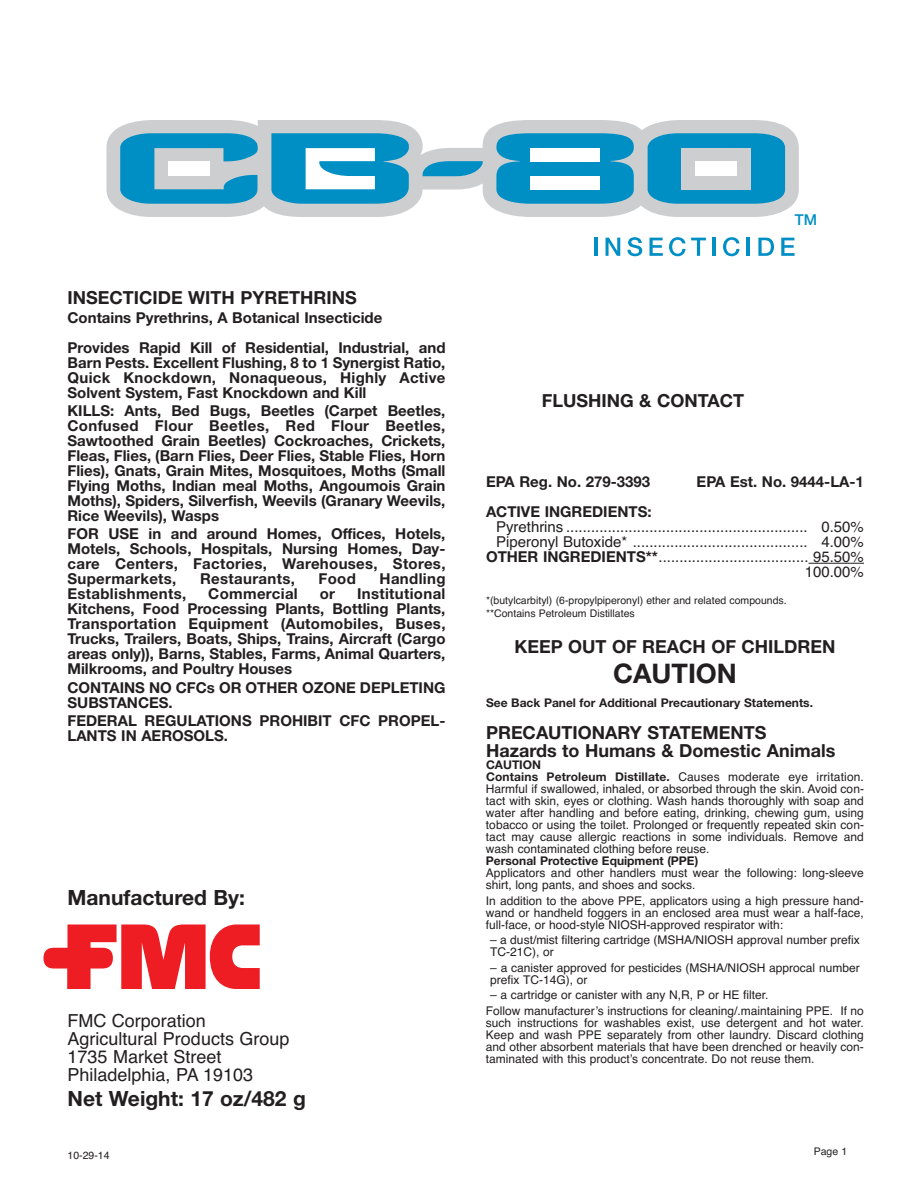
<style>
.page{position:relative;width:918px;height:1188px;background:#fff}
.page>*{position:absolute;margin:0;border:0;box-sizing:border-box;transform-origin:0 0}
.t1{font:700 27px "Helvetica Neue LT Std";color:#231f20}
.t2{font:700 21px "Helvetica Neue LT Std";color:#231f20}
.t3{font:700 18px/18px "Helvetica Neue LT Std";color:#231f20}
.t4{font:18px/18px "Helvetica";color:#231f20}
.t5{font:700 15px/15px "Helvetica Neue LT Std";color:#231f20;text-align:justify}
.t6{font:15px/15px "Helvetica";color:#231f20;text-align:right}
.t7{font:700 15px "Helvetica Neue LT Std";letter-spacing:.02em;color:#231f20}
.t8{font:500 15px "Helvetica Neue";color:#008fc5}
.t9{font:12px/12px "Helvetica";color:#231f20}
.t10{font:700 12px/12px "Helvetica Neue LT Std";color:#231f20}
.t11{font:10.5px/12.9px "Helvetica";color:#231f20}
.s1{font-family:"Helvetica Neue LT Std";font-weight:700}
.s2{font-family:"Helvetica";font-weight:400}
</style>
<div class="page">
<svg style="left:106px;top:120px;width:693px;height:97px"></svg>
<div style="left:682px;top:148px;width:69px;height:41px;background:#cdced0"></div>
<div style="left:696px;top:161px;width:41px;height:15px;background:#fff"></div>
<hr style="left:594px;top:238px;width:3px;height:18px;background:#008fc5">
<svg style="left:606px;top:238px;width:14px;height:18px"></svg>
<svg style="left:627px;top:237px;width:15px;height:19px"></svg>
<svg style="left:650px;top:238px;width:13px;height:18px"></svg>
<svg style="left:669px;top:237px;width:37px;height:19px"></svg>
<hr style="left:712px;top:238px;width:4px;height:18px;background:#008fc5">
<svg style="left:723px;top:237px;width:17px;height:19px"></svg>
<hr style="left:747px;top:238px;width:3px;height:18px;background:#008fc5">
<svg style="left:758px;top:238px;width:16px;height:18px"></svg>
<svg style="left:781px;top:238px;width:14px;height:18px"></svg>
<svg style="left:44px;top:924px;width:216px;height:65px"></svg>
<hr style="left:809px;top:563px;width:55px;height:1px;background:#231f20">
<h3 class="t3" style="left:68px;top:290px;width:291px">INSECTICIDE WITH PYRETHRINS</h3>
<p class="t5" style="left:68px;top:304px;width:380px;line-height:30px">Contains Pyrethrins, A Botanical Insecticide<br>Provides Rapid Kill of Residential, Industrial, and</p>
<p class="t5" style="left:68px;top:356px;width:380px">Barn Pests. Excellent Flushing, 8 to 1 Synergist Ratio, Quick Knockdown, Nonaqueous, Highly Active Solvent System, Fast Knockdown and Kill</p>
<p class="t5" style="left:68px;top:405px;width:380px">KILLS: Ants, Bed Bugs, Beetles (Carpet Beetles, Confused Flour Beetles, Red Flour Beetles, Sawtoothed Grain Beetles) Cockroaches, Crickets, Fleas, Flies, (Barn Flies, Deer Flies, Stable Flies, Horn Flies), Gnats, Grain Mites, Mosquitoes, Moths (Small Flying Moths, Indian meal Moths, Angoumois Grain Moths), Spiders, Silverfish, Weevils (Granary Weevils, Rice Weevils), Wasps</p>
<p class="t5" style="left:68px;top:528px;width:380px">FOR USE in and around Homes, Offices, Hotels, Motels, Schools, Hospitals, Nursing Homes, Day&shy;care Centers, Factories, Warehouses, Stores, Supermarkets,</p>
<p class="t7" style="left:200px;top:574px;width:96px">Restaurants,</p>
<p class="t5" style="left:319px;top:573px;width:39px">Food</p>
<p class="t7" style="left:380px;top:574px;width:67px">Handling</p>
<p class="t7" style="left:68px;top:589px;width:120px">Establishments,</p>
<p class="t7" style="left:208px;top:589px;width:91px">Commercial</p>
<p class="t5" style="left:320px;top:588px;width:17px">or</p>
<p class="t5" style="left:68px;top:588px;width:380px;text-indent:290px">Institutional Kitchens, Food Processing Plants, Bottling Plants, Transportation Equipment (Automobiles, Buses, Trucks, Trailers, Boats, Ships, Trains, Aircraft (Cargo areas only)), Barns, Stables, Farms, Animal Quarters, Milkrooms, and Poultry Houses</p>
<p class="t5" style="left:68px;top:681px;width:380px">CONTAINS NO CFCs OR OTHER OZONE DEPLETING<br>SUBSTANCES.</p>
<p class="t5" style="left:68px;top:715px;width:380px">FEDERAL REGULATIONS PROHIBIT CFC PROPEL-<br>LANTS IN AEROSOLS.</p>
<h2 class="t2" style="left:68px;top:890px;width:179px">Manufactured By:</h2>
<h3 class="t4" style="left:67px;top:1012px;width:224px">FMC Corporation<br>Agricultural Products Group<br>1735 Market Street<br>Philadelphia, PA 19103</h3>
<h2 class="t2" style="left:68px;top:1091px;width:240px">Net Weight: 17 oz/482 g</h2>
<p class="t11" style="left:68px;top:1149px;width:44px">10-29-14</p>
<p class="t8" style="left:795px;top:214px;width:24px">TM</p>
<h3 class="t3" style="left:542px;top:393px;width:204px">FLUSHING &amp; CONTACT</h3>
<p class="t5" style="left:486px;top:475px;width:166px">EPA Reg. No. 279-3393</p>
<p class="t5" style="left:697px;top:475px;width:169px">EPA Est. No. 9444-LA-1</p>
<p class="t5" style="left:486px;top:505px;width:167px">ACTIVE INGREDIENTS:</p>
<p class="t6" style="left:486px;top:519px;width:380px">Pyrethrins .......................................................... 0.50% Piperonyl Butoxide* .......................................... 4.00% <span class="s1">OTHER INGREDIENTS**</span>.................................... 95.50% 100.00%</p>
<p class="t11" style="left:486px;top:594px;width:302px">*(butylcarbityl) (6-propylpiperonyl) ether and related compounds. **Contains Petroleum Distillates</p>
<h3 class="t3" style="left:514px;top:639px;width:323px">KEEP OUT OF REACH OF CHILDREN</h3>
<h1 class="t1" style="left:613px;top:664px;width:125px">CAUTION</h1>
<p class="t10" style="left:486px;top:698px;width:329px">See Back Panel for Additional Precautionary Statements.</p>
<h3 class="t3" style="left:486px;top:726px;width:351px">PRECAUTIONARY STATEMENTS<br>Hazards to Humans &amp; Domestic Animals</h3>
<p class="t10" style="left:486px;top:760px;width:379px">CAUTION<br>Contains Petroleum Distillate. <span class="s2">Causes moderate eye irritation.</span></p>
<p class="t9" style="left:486px;top:783px;width:380px;text-align:justify">Harmful if swallowed, inhaled, or absorbed through the skin. Avoid con&shy;tact with skin, eyes or clothing. Wash hands thoroughly with soap and water after handling and before eating, drinking, chewing gum, using tobacco or using the toilet. Prolonged or frequently repeated skin con&shy;tact may cause allergic reactions in some individuals. Remove and wash contaminated clothing before reuse.</p>
<p class="t10" style="left:486px;top:856px;width:214px">Personal Protective Equipment (PPE)</p>
<p class="t9" style="left:486px;top:867px;width:380px">Applicators and other handlers must wear the following: long-sleeve shirt, long pants, and shoes and socks.</p>
<p class="t9" style="left:486px;top:895px;width:380px;text-align:justify">In addition to the above PPE, applicators using a high pressure hand&shy;wand or handheld foggers in an enclosed area must wear a half-face, full-face, or hood-style NIOSH-approved respirator with:</p>
<p class="t9" style="left:490px;top:934px;width:371px">– a dust/mist filtering cartridge (MSHA/NIOSH approval number prefix<br>TC-21C), or</p>
<p class="t9" style="left:490px;top:962px;width:371px">– a canister approved for pesticides (MSHA/NIOSH approcal number prefix TC-14G), or</p>
<p class="t9" style="left:486px;top:987px;width:380px;line-height:15.5px;text-indent:4px">– a cartridge or canister with any N,R, P or HE filter.<br>Follow manufacturer’s instructions for cleaning/.maintaining PPE. If no</p>
<p class="t9" style="left:486px;top:1016px;width:380px;text-align:justify">such instructions for washables exist, use detergent and hot water.<br>Keep and wash PPE separately from other laundry. Discard clothing and other absorbent materials that have been drenched or heavily con&shy;taminated with this product’s concentrate. Do not reuse them.</p>
<p class="t11" style="left:814px;top:1145px;width:35px">Page 1</p>
</div>
